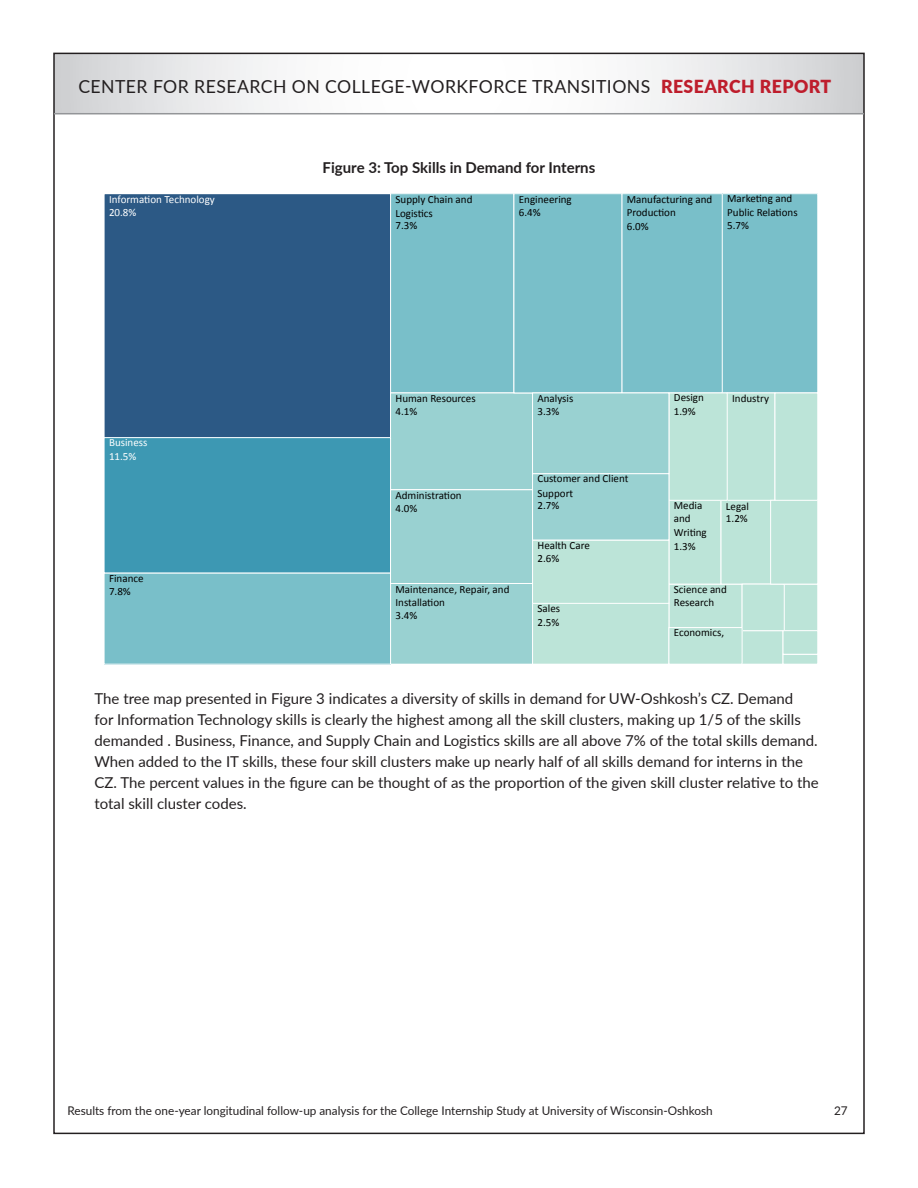
<style>
.page{position:relative;width:918px;height:1188px;background:#fff}
.page>*{position:absolute;margin:0;border:0;box-sizing:border-box;transform-origin:0 0}
.t1{font:18px "Lato";letter-spacing:.025em;color:#231f20}
.P-body{font:15px/21px "Lato";color:#231f20}
.Figure-Table{font:700 15px "Lato";color:#231f20}
.t2{font:12px "Lato";color:#231f20}
.t3{font:10.95px/13.5px "Calibri";color:#000}
.t4{font:10.95px/13.4px "Calibri";color:#fff}
.s1{font-weight:900;color:#be1d2c}
</style>
<div class="page">
<svg style="left:56px;top:56px;width:806px;height:57px"></svg>
<hr style="left:54px;top:113px;width:810px;height:1px;background:#939598">
<div style="left:391px;top:194px;width:123px;height:199px;background:#79bfc9"></div>
<div style="left:390px;top:193px;width:124px;height:200px;border:1px solid #fff"></div>
<div style="left:669px;top:584px;width:73px;height:44px;background:#bce4d8"></div>
<div style="left:669px;top:584px;width:73px;height:44px;border:1px solid #fff"></div>
<div style="left:533px;top:603px;width:136px;height:61px;background:#bce4d8"></div>
<div style="left:532px;top:603px;width:137px;height:61px;border:1px solid #fff"></div>
<div style="left:784px;top:584px;width:34px;height:47px;background:#bce4d8"></div>
<div style="left:784px;top:584px;width:34px;height:47px;border:1px solid #fff"></div>
<div style="left:742px;top:631px;width:41px;height:33px;background:#bce4d8"></div>
<div style="left:742px;top:630px;width:41px;height:34px;border:1px solid #fff"></div>
<div style="left:669px;top:500px;width:52px;height:84px;background:#bce4d8"></div>
<div style="left:669px;top:500px;width:52px;height:84px;border:1px solid #fff"></div>
<div style="left:722px;top:194px;width:96px;height:199px;background:#79bfc9"></div>
<div style="left:722px;top:193px;width:96px;height:200px;border:1px solid #fff"></div>
<div style="left:622px;top:194px;width:100px;height:199px;background:#79bfc9"></div>
<div style="left:622px;top:193px;width:101px;height:200px;border:1px solid #fff"></div>
<div style="left:391px;top:583px;width:142px;height:81px;background:#99d1d1"></div>
<div style="left:721px;top:500px;width:50px;height:84px;background:#bce4d8"></div>
<div style="left:721px;top:500px;width:50px;height:84px;border:1px solid #fff"></div>
<div style="left:104px;top:194px;width:287px;height:244px;background:#2c5985"></div>
<div style="left:104px;top:193px;width:287px;height:245px;border:1px solid #fff"></div>
<div style="left:727px;top:393px;width:48px;height:107px;background:#bce4d8"></div>
<div style="left:727px;top:393px;width:48px;height:108px;border:1px solid #fff"></div>
<div style="left:391px;top:393px;width:142px;height:97px;background:#99d1d1"></div>
<div style="left:390px;top:393px;width:143px;height:97px;border:1px solid #fff"></div>
<div style="left:533px;top:540px;width:136px;height:63px;background:#bce4d8"></div>
<div style="left:532px;top:540px;width:137px;height:64px;border:1px solid #fff"></div>
<div style="left:104px;top:573px;width:287px;height:91px;background:#79bfc9"></div>
<div style="left:104px;top:573px;width:287px;height:91px;border:1px solid #fff"></div>
<div style="left:742px;top:584px;width:42px;height:47px;background:#bce4d8"></div>
<div style="left:742px;top:584px;width:43px;height:47px;border:1px solid #fff"></div>
<div style="left:514px;top:194px;width:108px;height:199px;background:#79bfc9"></div>
<div style="left:514px;top:193px;width:108px;height:200px;border:1px solid #fff"></div>
<div style="left:783px;top:654px;width:35px;height:10px;background:#bce4d8"></div>
<div style="left:783px;top:654px;width:35px;height:10px;border:1px solid #fff"></div>
<div style="left:771px;top:500px;width:47px;height:84px;background:#bce4d8"></div>
<div style="left:770px;top:500px;width:48px;height:84px;border:1px solid #fff"></div>
<div style="left:669px;top:628px;width:73px;height:36px;background:#bce4d8"></div>
<div style="left:669px;top:627px;width:73px;height:37px;border:1px solid #fff"></div>
<div style="left:669px;top:393px;width:58px;height:107px;background:#bce4d8"></div>
<div style="left:669px;top:393px;width:59px;height:108px;border:1px solid #fff"></div>
<div style="left:533px;top:474px;width:136px;height:66px;background:#99d1d1"></div>
<div style="left:532px;top:473px;width:137px;height:67px;border:1px solid #fff"></div>
<div style="left:104px;top:438px;width:287px;height:135px;background:#3d98b3"></div>
<div style="left:104px;top:437px;width:287px;height:136px;border:1px solid #fff"></div>
<div style="left:775px;top:393px;width:43px;height:107px;background:#bce4d8"></div>
<div style="left:775px;top:393px;width:43px;height:108px;border:1px solid #fff"></div>
<div style="left:533px;top:393px;width:136px;height:81px;background:#99d1d1"></div>
<div style="left:532px;top:393px;width:137px;height:81px;border:1px solid #fff"></div>
<div style="left:783px;top:631px;width:35px;height:23px;background:#bce4d8"></div>
<div style="left:783px;top:630px;width:35px;height:25px;border:1px solid #fff"></div>
<div style="left:391px;top:490px;width:142px;height:93px;background:#99d1d1"></div>
<div style="left:390px;top:489px;width:143px;height:95px;border:1px solid #fff"></div>
<p class="t1" style="left:78px;top:74px;width:755px">CENTER FOR RESEARCH ON COLLEGE-WORKFORCE TRANSITIONS <span class="s1">RESEARCH REPORT</span></p>
<p class="t4" style="left:109px;top:192px;width:107px">Information Technology<br>20.8%</p>
<p class="t4" style="left:109px;top:436px;width:40px">Business<br>11.5%</p>
<p class="t3" style="left:109px;top:571px;width:36px">Finance<br>7.8%</p>
<p class="Figure-Table" style="left:323px;top:156px;width:274px">Figure 3: Top Skills in Demand for Interns</p>
<p class="t3" style="left:396px;top:193px;width:78px;line-height:13px">Supply Chain and<br>Logistics<br>7.3%</p>
<p class="t3" style="left:519px;top:193px;width:54px;line-height:12.6px">Engineering<br>6.4%</p>
<p class="t3" style="left:627px;top:192px;width:87px">Manufacturing and<br>Production<br>6.0%</p>
<p class="t3" style="left:727px;top:192px;width:72px">Marketing and<br>Public Relations<br>5.7%</p>
<p class="t3" style="left:396px;top:391px;width:82px">Human Resources</p>
<p class="t3" style="left:732px;top:391px;width:38px">Industry</p>
<p class="t3" style="left:396px;top:405px;width:23px">4.1%</p>
<p class="t3" style="left:674px;top:391px;width:32px">Design<br>1.9%</p>
<p class="t3" style="left:537px;top:391px;width:37px">Analysis<br>3.3%</p>
<p class="t3" style="left:396px;top:488px;width:68px">Administration<br>4.0%</p>
<p class="t3" style="left:396px;top:583px;width:115px">Maintenance, Repair, and<br>Installation<br>3.4%</p>
<p class="t3" style="left:537px;top:471px;width:92px;line-height:14.5px">Customer and Client<br>Support</p>
<p class="t3" style="left:537px;top:499px;width:23px">2.7%</p>
<p class="t3" style="left:538px;top:539px;width:54px">Health Care<br>2.6%</p>
<p class="t3" style="left:537px;top:602px;width:24px">Sales<br>2.5%</p>
<p class="t3" style="left:674px;top:499px;width:30px;line-height:12.5px">Media and</p>
<p class="t3" style="left:674px;top:526px;width:34px">Writing<br>1.3%</p>
<p class="t3" style="left:726px;top:500px;width:24px;line-height:12.6px">Legal<br>1.2%</p>
<p class="t3" style="left:674px;top:582px;width:54px">Science and<br>Research</p>
<p class="t3" style="left:674px;top:626px;width:52px">Economics,</p>
<p class="P-body" style="left:94px;top:687px;width:726px">The tree map presented in Figure 3 indicates a diversity of skills in demand for UW-Oshkosh’s CZ. Demand<br>for Information Technology skills is clearly the highest among all the skill clusters, making up 1/5 of the skills demanded . Business, Finance, and Supply Chain and Logistics skills are all above 7% of the total skills demand.<br>When added to the IT skills, these four skill clusters make up nearly half of all skills demand for interns in the CZ. The percent values in the figure can be thought of as the proportion of the given skill cluster relative to the total skill cluster codes.</p>
<p class="t2" style="left:68px;top:1102px;width:647px">Results from the one-year longitudinal follow-up analysis for the College Internship Study at University of Wisconsin-Oshkosh</p>
<p class="t2" style="left:834px;top:1102px;width:15px">27</p>
</div>
